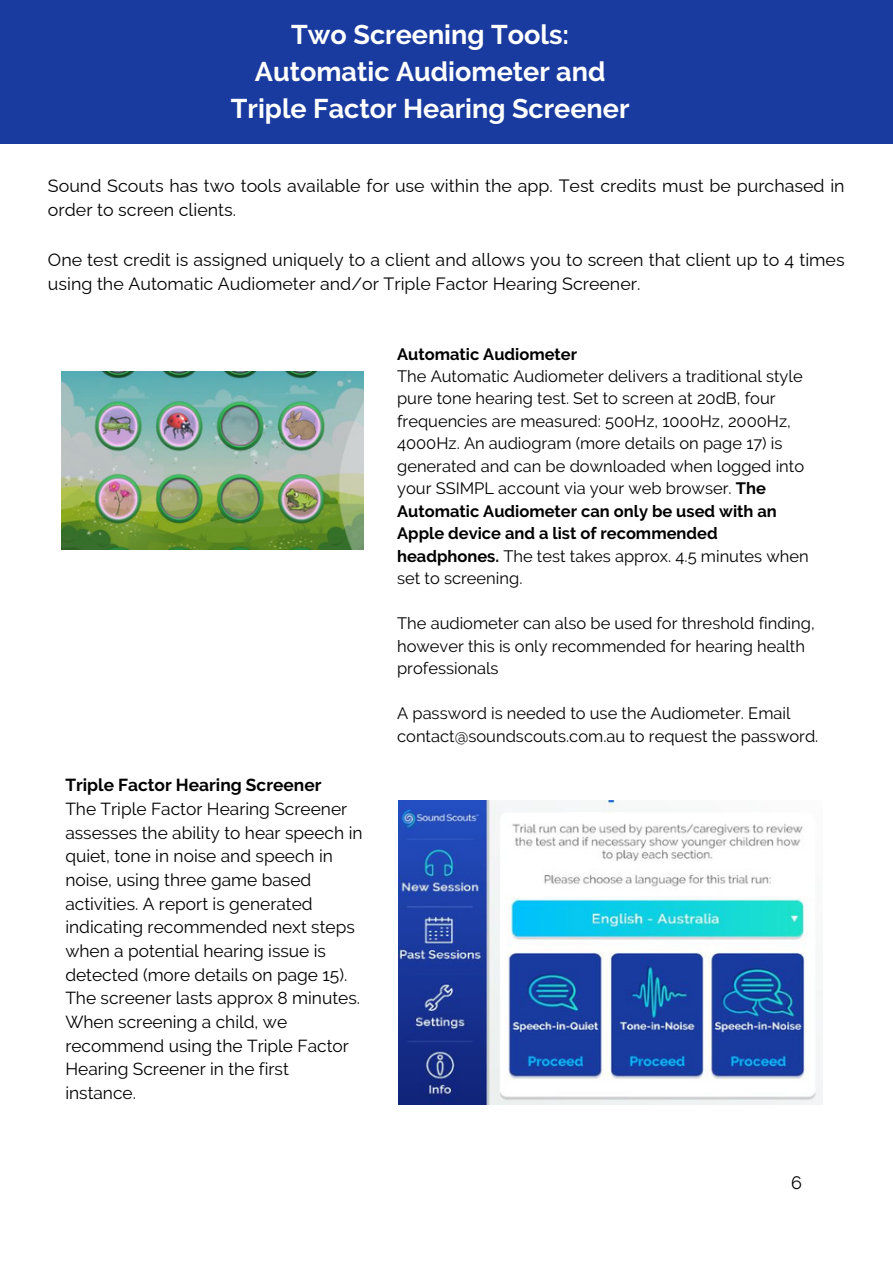
<style>
.page{position:relative;width:893px;height:1264px;background:#fff}
.page>*{position:absolute;margin:0;border:0;box-sizing:border-box;transform-origin:0 0}
.t1{font:700 27px "Raleway";color:#fff}
.t2{font:18px "Raleway";color:#000}
.t3{font:17.85px/24.6px "Raleway";color:#000}
.t4{font:17.4px/23.7px "Raleway";color:#000}
.t5{font:700 17.4px "Raleway";color:#000}
.t6{font:16.5px/22.5px "Raleway";color:#000}
.t7{font:700 16.5px "Raleway";color:#000}
.s1{font-weight:700}
</style>
<div class="page">
<div style="left:0;top:0;width:892px;height:144px;background:#193a9e"></div>
<img style="left:62px;top:371px;width:301px;height:178px">
<img style="left:398px;top:801px;width:424px;height:303px">
<p class="t1" style="left:291px;top:19px;width:279px">Two Screening Tools:</p>
<p class="t1" style="left:255px;top:56px;width:352px">Automatic Audiometer and</p>
<p class="t1" style="left:231px;top:93px;width:400px">Triple Factor Hearing Screener</p>
<p class="t3" style="left:48px;top:173px;width:798px">Sound Scouts has two tools available for use within the app. Test credits must be purchased in order to screen clients.</p>
<p class="t3" style="left:48px;top:247px;width:798px">One test credit is assigned uniquely to a client and allows you to screen that client up to 4 times using the Automatic Audiometer and/or Triple Factor Hearing Screener.</p>
<p class="t5" style="left:65px;top:775px;width:257px">Triple Factor Hearing Screener</p>
<p class="t4" style="left:65px;top:797px;width:299px">The Triple Factor Hearing Screener assesses the ability to hear speech in quiet, tone in noise and speech in noise, using three game based activities. A report is generated indicating recommended next steps when a potential hearing issue is detected (more details on page 15).<br>The screener lasts approx 8 minutes.<br>When screening a child, we recommend using the Triple Factor<br>Hearing Screener in the first instance.</p>
<p class="t7" style="left:397px;top:344px;width:181px">Automatic Audiometer</p>
<p class="t6" style="left:397px;top:365px;width:413px">The Automatic Audiometer delivers a traditional style pure tone hearing test. Set to screen at 20dB, four frequencies are measured: 500Hz, 1000Hz, 2000Hz, 4000Hz. An audiogram (more details on page 17) is generated and can be downloaded when logged into your SSIMPL account via your web browser. <span class="s1">The Automatic Audiometer can only be used with an Apple device and a list of recommended headphones.</span> The test takes approx. 4.5 minutes when set to screening.</p>
<p class="t6" style="left:397px;top:612px;width:419px">The audiometer can also be used for threshold finding, however this is only recommended for hearing health professionals</p>
<p class="t6" style="left:397px;top:702px;width:422px">A password is needed to use the Audiometer. Email contact@soundscouts.com.au to request the password.</p>
<p class="t2" style="left:791px;top:1172px;width:12px">6</p>
</div>
